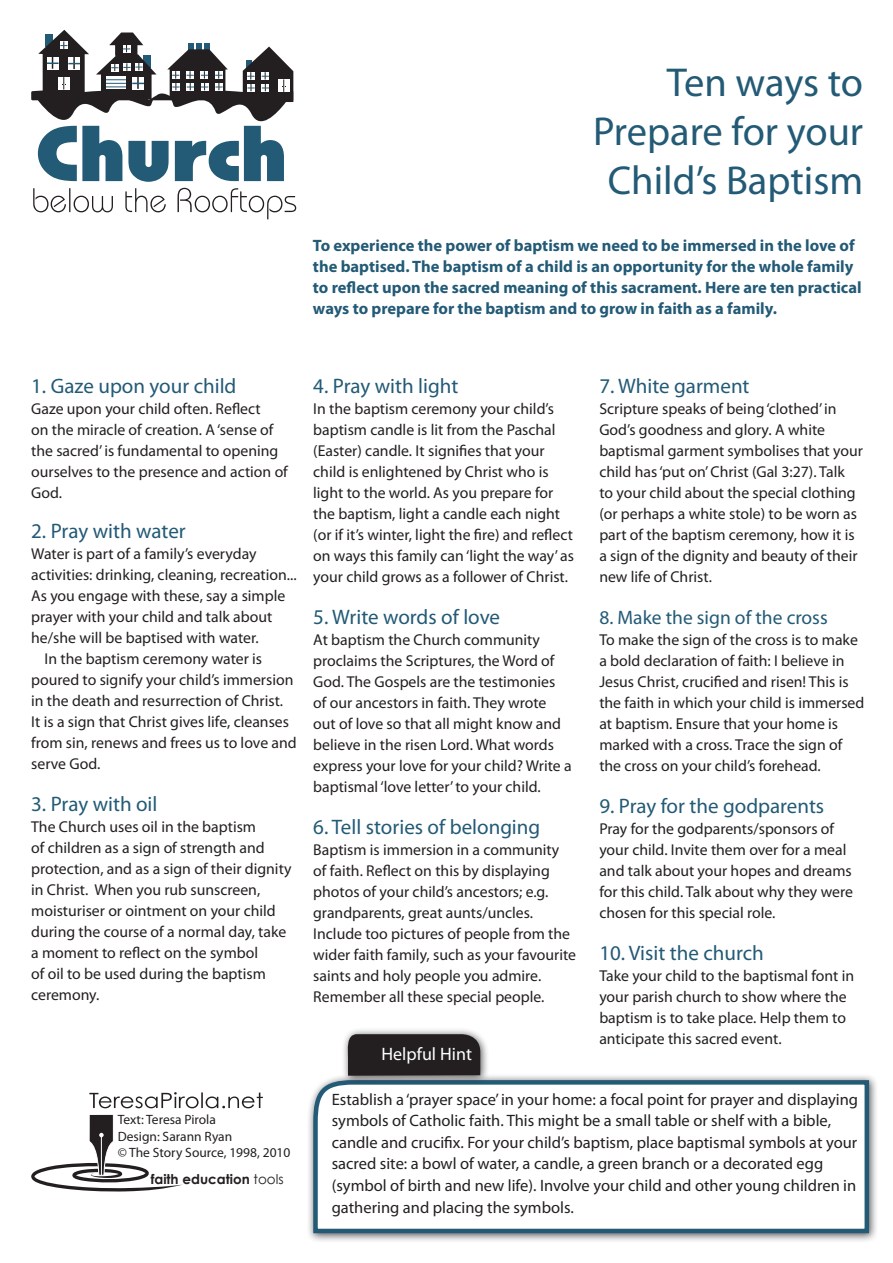
<style>
.page{position:relative;width:893px;height:1263px;background:#fff}
.page>*{position:absolute;margin:0;border:0;box-sizing:border-box;transform-origin:0 0}
.t1{font:40.5px "Myriad Pro";color:#235a76}
.number_and_headingul{font:21px "Myriad Pro";color:#235a76}
.t2{font:19.5px "Myriad Pro";color:#235a76}
.t3{font:18px "Myriad Pro";color:#fff}
.t4{font:16.5px/21.6px "Myriad Pro";color:#231f20}
.introduction_ultrama{font:700 16.5px/21px "Myriad Pro";color:#235a76}
.number_and_headingul-2{font:15.75px/21px "Myriad Pro";color:#231f20}
.body_text{font:15.75px/21px "Myriad Pro";color:#231f20}
.t5{font:13.5px/16.2px "Myriad Pro";color:#231f20}
.number_and_heading_c{font:700 13.5px "Century Gothic";color:#231f20}
.s1{font-weight:400}
</style>
<div class="page">
<svg style="left:33px;top:188px;width:263px;height:31px"></svg>
<svg style="left:31px;top:30px;width:263px;height:152px"></svg>
<div style="left:306px;top:1073px;width:573px;height:170px;background:#231f20;opacity:.75"></div>
<svg style="left:311px;top:1078px;width:560px;height:157px"></svg>
<div style="left:341px;top:1027px;width:149px;height:58px;background:#231f20;opacity:.75"></div>
<svg style="left:346px;top:1034px;width:134px;height:42px;background:#2a2627"></svg>
<svg style="left:89px;top:1092px;width:174px;height:16px"></svg>
<svg style="left:31px;top:1114px;width:151px;height:78px"></svg>
<p class="t1" style="left:667px;top:58px;width:198px">Ten ways to</p>
<p class="t1" style="left:593px;top:106px;width:272px">Prepare for your</p>
<p class="t1" style="left:608px;top:155px;width:257px">Child’s Baptism</p>
<p class="introduction_ultrama" style="left:313px;top:234px;width:550px">To experience the power of baptism we need to be immersed in the love of the baptised. The baptism of a child is an opportunity for the whole family to reflect upon the sacred meaning of this sacrament. Here are ten practical ways to prepare for the baptism and to grow in faith as a family.</p>
<p class="number_and_headingul" style="left:31px;top:373px;width:207px">1. Gaze upon your child</p>
<p class="body_text" style="left:31px;top:398px;width:258px">Gaze upon your child often. Reflect<br>on the miracle of creation. A ‘sense of the sacred’ is fundamental to opening ourselves to the presence and action of<br>God.</p>
<p class="number_and_headingul" style="left:31px;top:518px;width:156px">2. Pray with water</p>
<p class="number_and_headingul-2" style="left:31px;top:543px;width:267px">Water is part of a family’s everyday activities: drinking, cleaning, recreation...<br>As you engage with these, say a simple prayer with your child and talk about</p>
<p class="number_and_headingul-2" style="left:31px;top:627px;width:229px">he/she will be baptised with water.</p>
<p class="number_and_headingul-2" style="left:31px;top:648px;width:267px;text-indent:13px">In the baptism ceremony water is poured to signify your child’s immersion in the death and resurrection of Christ.<br>It is a sign that Christ gives life, cleanses from sin, renews and frees us to love and serve God.</p>
<p class="number_and_headingul" style="left:31px;top:791px;width:128px">3. Pray with oil</p>
<p class="number_and_headingul-2" style="left:31px;top:816px;width:262px">The Church uses oil in the baptism<br>of children as a sign of strength and protection, and as a sign of their dignity in Christ. When you rub sunscreen, moisturiser or ointment on your child during the course of a normal day, take a moment to reflect on the symbol<br>of oil to be used during the baptism ceremony.</p>
<p class="t5" style="left:118px;top:1111px;width:116px">Text: Teresa Pirola<br>Design: Sarann Ryan</p>
<p class="t5" style="left:118px;top:1144px;width:174px">© The Story Source, 1998, 2010</p>
<p class="number_and_heading_c" style="left:151px;top:1168px;width:135px">faith education <span class="s1">tools</span></p>
<p class="number_and_headingul" style="left:313px;top:373px;width:147px">4. Pray with light</p>
<p class="number_and_headingul-2" style="left:313px;top:398px;width:262px">In the baptism ceremony your child’s baptism candle is lit from the Paschal (Easter) candle. It signifies that your child is enlightened by Christ who is light to the world. As you prepare for the baptism, light a candle each night (or if it’s winter, light the fire) and reflect on ways this family can ‘light the way’ as your child grows as a follower of Christ.</p>
<p class="number_and_headingul" style="left:313px;top:604px;width:188px">5. Write words of love</p>
<p class="number_and_headingul-2" style="left:313px;top:629px;width:260px">At baptism the Church community proclaims the Scriptures, the Word of God. The Gospels are the testimonies of our ancestors in faith. They wrote out of love so that all might know and believe in the risen Lord. What words express your love for your child? Write a baptismal ‘love letter’ to your child.</p>
<p class="number_and_headingul" style="left:313px;top:814px;width:229px">6. Tell stories of belonging</p>
<p class="number_and_headingul-2" style="left:313px;top:839px;width:264px">Baptism is immersion in a community of faith. Reflect on this by displaying photos of your child’s ancestors; e.g. grandparents, great aunts/uncles.<br>Include too pictures of people from the wider faith family, such as your favourite saints and holy people you admire.<br>Remember all these special people.</p>
<p class="number_and_headingul" style="left:599px;top:373px;width:152px">7. White garment</p>
<p class="number_and_headingul-2" style="left:599px;top:398px;width:265px">Scripture speaks of being ‘clothed’ in God’s goodness and glory. A white baptismal garment symbolises that your child has ‘put on’ Christ (Gal 3:27). Talk<br>to your child about the special clothing (or perhaps a white stole) to be worn as part of the baptism ceremony, how it is a sign of the dignity and beauty of their new life of Christ.</p>
<p class="t2" style="left:599px;top:605px;width:230px">8. Make the sign of the cross</p>
<p class="number_and_headingul-2" style="left:599px;top:629px;width:267px">To make the sign of the cross is to make a bold declaration of faith: I believe in Jesus Christ, crucified and risen! This is the faith in which your child is immersed at baptism. Ensure that your home is marked with a cross. Trace the sign of the cross on your child’s forehead.</p>
<p class="number_and_headingul" style="left:599px;top:793px;width:226px">9. Pray for the godparents</p>
<p class="number_and_headingul-2" style="left:599px;top:818px;width:255px">Pray for the godparents/sponsors of your child. Invite them over for a meal and talk about your hopes and dreams for this child. Talk about why they were chosen for this special role.</p>
<p class="number_and_headingul" style="left:599px;top:940px;width:166px">10. Visit the church</p>
<p class="body_text" style="left:599px;top:965px;width:256px">Take your child to the baptismal font in your parish church to show where the baptism is to take place. Help them to anticipate this sacred event.</p>
<p class="t3" style="left:381px;top:1042px;width:92px">Helpful Hint</p>
<p class="t4" style="left:332px;top:1088px;width:528px">Establish a ‘prayer space’ in your home: a focal point for prayer and displaying symbols of Catholic faith. This might be a small table or shelf with a bible, candle and crucifix. For your child’s baptism, place baptismal symbols at your sacred site: a bowl of water, a candle, a green branch or a decorated egg (symbol of birth and new life). Involve your child and other young children in gathering and placing the symbols.</p>
</div>
